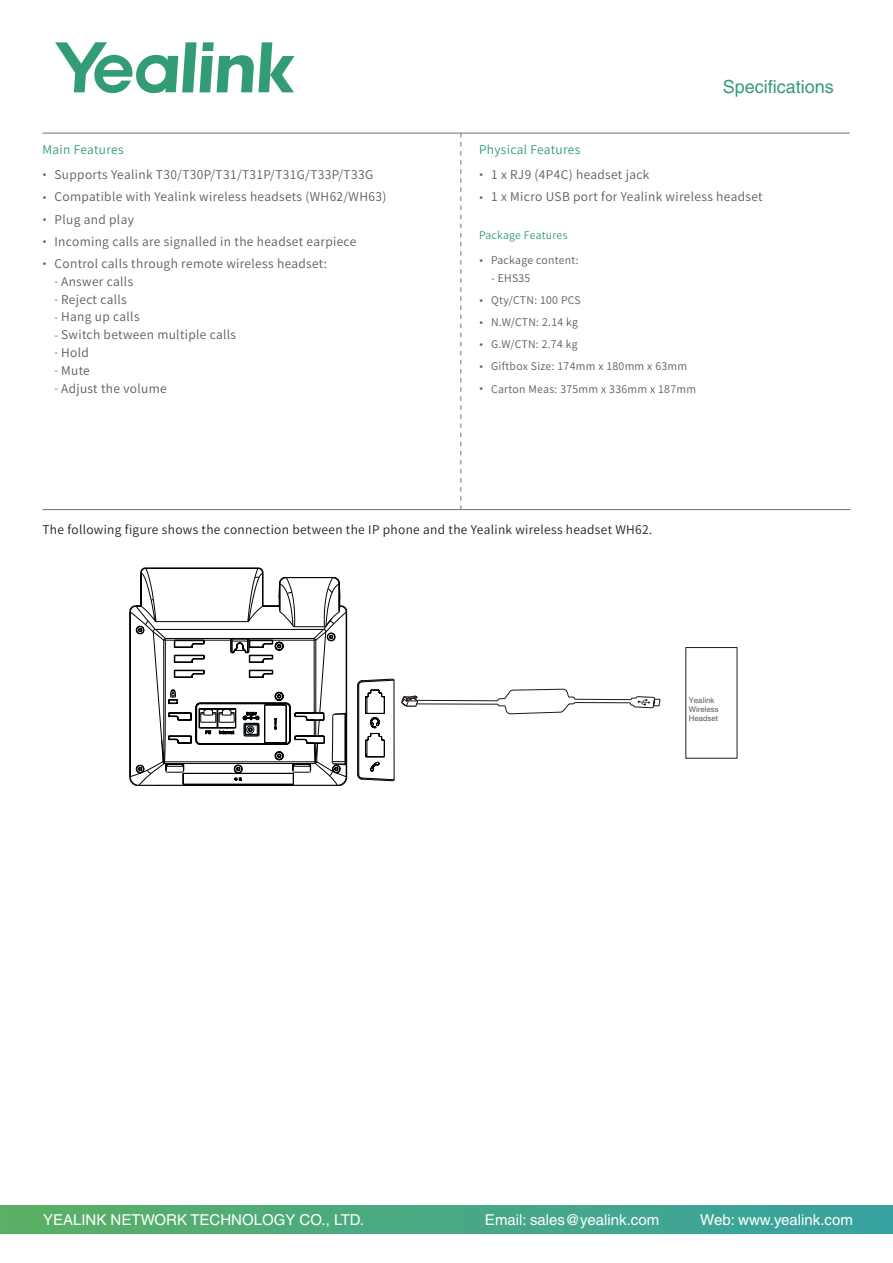
<style>
.page{position:relative;width:893px;height:1263px;background:#fff}
.page>*{position:absolute;margin:0;border:0;box-sizing:border-box;transform-origin:0 0}
.t1{font:18px "Helvetica LT";color:#329c75}
.t2{font:15px "Helvetica LT";color:#fff}
.t3{font:12px "Source Han Sans CN";letter-spacing:.03em;color:#5b5c60}
.t4{font:12px "Source Han Sans CN";letter-spacing:.03em;color:#231f20}
.t5{font:12px "Source Han Sans CN";letter-spacing:.03em;color:#329c75}
.t6{font:10.5px "Source Han Sans CN";letter-spacing:.03em;color:#5b5c60}
.t7{font:10.5px "Source Han Sans CN";letter-spacing:.015em;color:#329c75}
.t8{font:7.8px/9.3px "Helvetica LT";color:#59595b}
.s1{font-family:"Microsoft Phags Pa";font-size:10.5px}
.s2{font-size:10.5px}
.s3{font-family:"Microsoft Phags Pa"}
</style>
<div class="page">
<svg style="left:55px;top:42px;width:239px;height:51px"></svg>
<div style="left:0;top:1206px;width:893px;height:27px;background:linear-gradient(to right,#5ab065,#38a2a2)"></div>
<hr style="left:43px;top:133px;width:807px;height:1px;background:#717275">
<svg style="left:461px;top:133px;width:1px;height:376px"></svg>
<hr style="left:43px;top:509px;width:807px;height:1px;background:#717275">
<svg style="left:130px;top:568px;width:204px;height:217px"></svg>
<svg style="left:135px;top:577px;width:259px;height:209px"></svg>
<svg style="left:401px;top:689px;width:259px;height:25px"></svg>
<p class="t5" style="left:43px;top:143px;width:83px">Main Features</p>
<p class="t3" style="left:43px;top:168px;width:332px"><span class="s1">•</span> Supports Yealink T30/T30P/T31/T31P/T31G/T33P/T33G</p>
<p class="t3" style="left:43px;top:190px;width:345px"><span class="s1">•</span> Compatible with Yealink wireless headsets (WH62/WH63)</p>
<p class="t3" style="left:43px;top:212px;width:93px"><span class="s1">•</span> Plug and play</p>
<p class="t3" style="left:43px;top:235px;width:315px"><span class="s1">•</span> Incoming calls are signalled in the headset earpiece</p>
<p class="t3" style="left:43px;top:257px;width:286px"><span class="s1">•</span> Control calls through remote wireless headset:</p>
<p class="t3" style="left:55px;top:275px;width:80px"><span class="s2">-</span> Answer calls</p>
<p class="t3" style="left:55px;top:292px;width:74px"><span class="s2">-</span> Reject calls</p>
<p class="t3" style="left:55px;top:310px;width:87px"><span class="s2">-</span> Hang up calls</p>
<p class="t3" style="left:55px;top:328px;width:183px"><span class="s2">-</span> Switch between multiple calls</p>
<p class="t3" style="left:55px;top:346px;width:36px"><span class="s2">-</span> Hold</p>
<p class="t3" style="left:55px;top:364px;width:37px"><span class="s2">-</span> Mute</p>
<p class="t3" style="left:55px;top:381px;width:114px"><span class="s2">-</span> Adjust the volume</p>
<h1 class="t1" style="left:723px;top:76px;width:113px">Specifications</h1>
<p class="t5" style="left:479px;top:143px;width:103px">Physical Features</p>
<p class="t3" style="left:479px;top:168px;width:172px"><span class="s1">•</span> 1 x RJ9 (4P4C) headset jack</p>
<p class="t3" style="left:479px;top:190px;width:285px"><span class="s1">•</span> 1 x Micro USB port for Yealink wireless headset</p>
<p class="t7" style="left:479px;top:229px;width:90px">Package Features</p>
<p class="t6" style="left:479px;top:254px;width:101px"><span class="s3">•</span> Package content:</p>
<p class="t6" style="left:491px;top:272px;width:41px">- EHS35</p>
<p class="t6" style="left:479px;top:294px;width:103px"><span class="s3">•</span> Qty/CTN: 100 PCS</p>
<p class="t6" style="left:479px;top:316px;width:100px"><span class="s3">•</span> N.W/CTN: 2.14 kg</p>
<p class="t6" style="left:479px;top:338px;width:100px"><span class="s3">•</span> G.W/CTN: 2.74 kg</p>
<p class="t6" style="left:479px;top:361px;width:209px"><span class="s3">•</span> Giftbox Size: 174mm x 180mm x 63mm</p>
<p class="t6" style="left:479px;top:383px;width:218px"><span class="s3">•</span> Carton Meas: 375mm x 336mm x 187mm</p>
<p class="t4" style="left:43px;top:523px;width:611px">The following figure shows the connection between the IP phone and the Yealink wireless headset WH62.</p>
<p class="t8" style="left:689px;top:695px;width:31px">Yealink<br>Wireless</p>
<p class="t8" style="left:689px;top:713px;width:31px">Headset</p>
<p class="t2" style="left:43px;top:1211px;width:322px">YEALINK NETWORK TECHNOLOGY CO., LTD.</p>
<p class="t2" style="left:485px;top:1211px;width:176px">Email: sales@yealink.com</p>
<p class="t2" style="left:700px;top:1211px;width:154px">Web: www.yealink.com</p>
</div>
